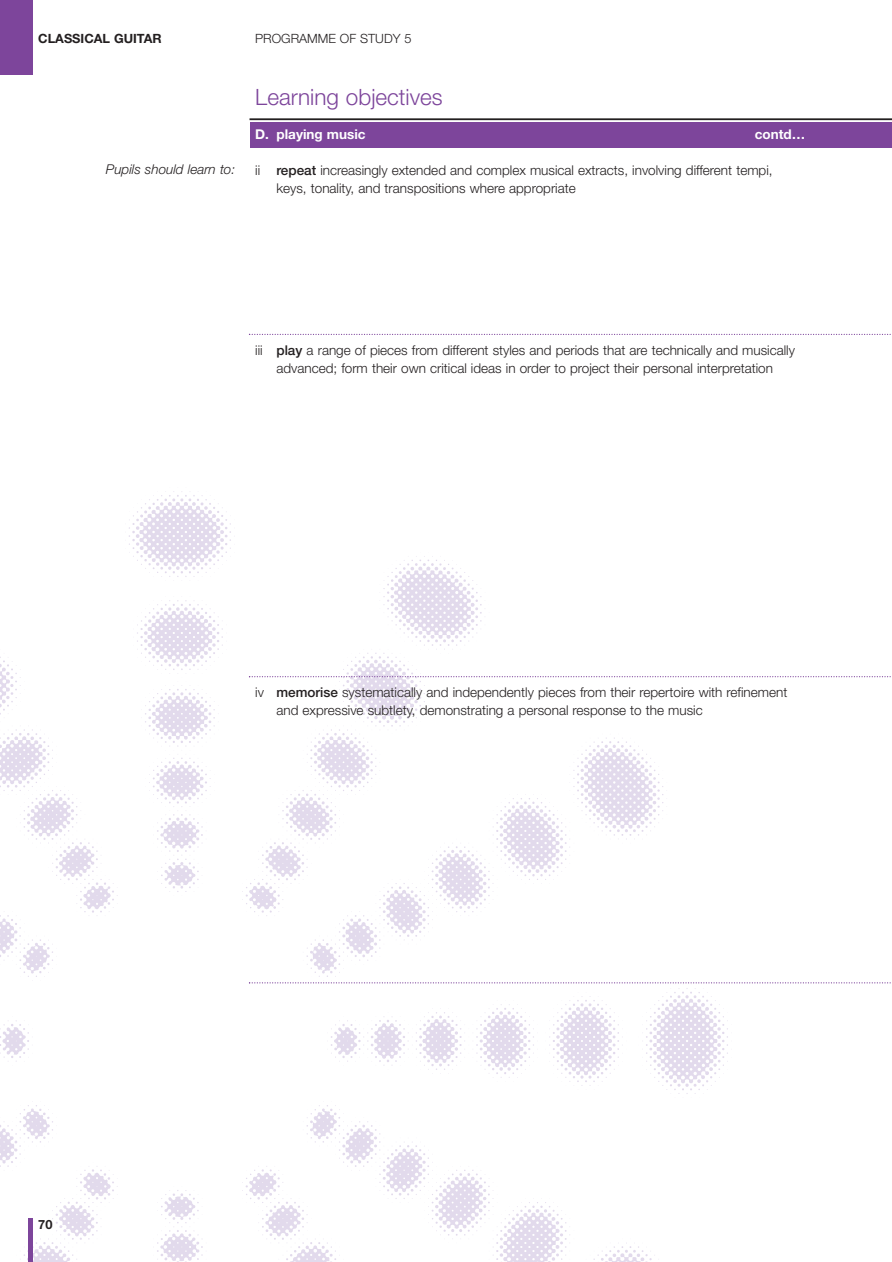
<style>
.page{position:relative;width:892px;height:1262px;background:#fff}
.page>*{position:absolute;margin:0;border:0;box-sizing:border-box;transform-origin:0 0}
.t1{font:300 22.5px "Helvetica Neue";color:#7d459b}
.t2{font:300 13.5px/18px "Helvetica Neue";color:#231f20}
.t3{font:700 13.5px "Helvetica Neue";color:#fff}
.t4{font:italic 300 13.5px "Helvetica Neue";color:#231f20}
.t5{font:700 12.75px "Helvetica Neue";color:#231f20}
.t6{font:300 12.75px "Helvetica Neue";color:#231f20}
.s1{font-weight:500}
</style>
<div class="page">
<img style="left:0;top:491px;width:794px;height:771px">
<div style="left:249px;top:122px;width:642px;height:25px;background:#7d459b"></div>
<div style="left:0;top:0;width:33px;height:75px;background:#7d459b"></div>
<div style="left:28px;top:1219px;width:5px;height:43px;background:#7d459b"></div>
<hr style="left:249px;top:118px;width:642px;height:2px;background:#231f20">
<svg style="left:249px;top:334px;width:642px;height:1px"></svg>
<svg style="left:249px;top:676px;width:642px;height:1px"></svg>
<svg style="left:249px;top:982px;width:642px;height:1px"></svg>
<p class="t5" style="left:38px;top:34px;width:125px">CLASSICAL GUITAR</p>
<p class="t4" style="left:106px;top:165px;width:131px">Pupils should learn to:</p>
<p class="t6" style="left:255px;top:34px;width:158px">PROGRAMME OF STUDY 5</p>
<h1 class="t1" style="left:255px;top:89px;width:189px">Learning objectives</h1>
<p class="t3" style="left:255px;top:130px;width:112px">D. playing music</p>
<p class="t3" style="left:754px;top:130px;width:52px">contd…</p>
<p class="t2" style="left:276px;top:163px;width:497px;text-indent:-21px">ii <span class="s1">repeat</span> increasingly extended and complex musical extracts, involving different tempi, keys, tonality, and transpositions where appropriate</p>
<p class="t2" style="left:255px;top:343px;width:541px;text-align:center">iii <span class="s1">play</span> a range of pieces from different styles and periods that are technically and musically advanced; form their own critical ideas in order to project their personal interpretation</p>
<p class="t2" style="left:276px;top:685px;width:512px;text-indent:-21px">iv <span class="s1">memorise</span> systematically and independently pieces from their repertoire with refinement and expressive subtlety, demonstrating a personal response to the music</p>
<p class="t5" style="left:38px;top:1220px;width:16px">70</p>
</div>
